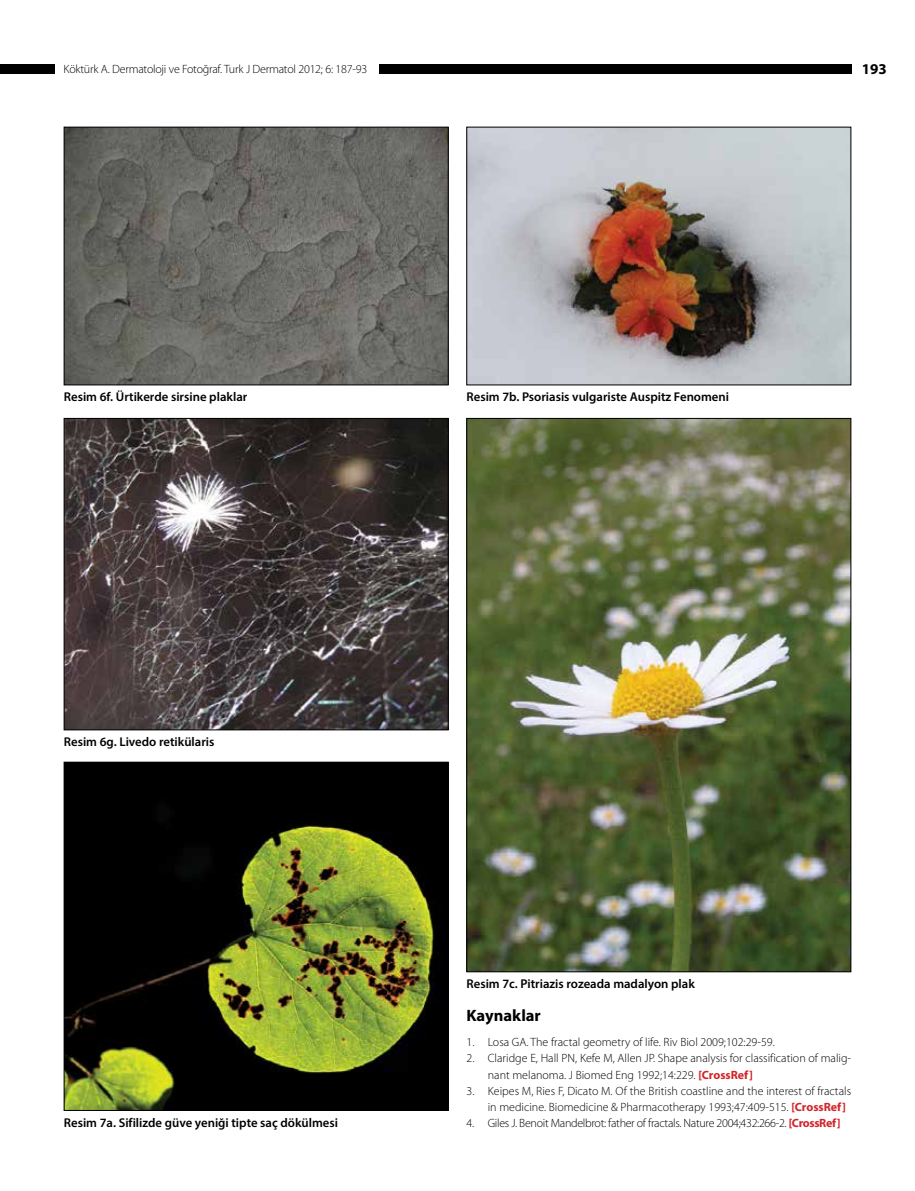
<style>
.page{position:relative;width:915px;height:1191px;background:#fff}
.page>*{position:absolute;margin:0;border:0;box-sizing:border-box;transform-origin:0 0}
.t1{font:700 16.5px "Myriad Pro";color:#000}
.t2{font:700 15px "Myriad Pro";color:#000}
.t3{font:600 12.75px "Myriad Pro";color:#000}
.t4{font:300 12px/16.2px "Myriad Pro";color:#000}
.t5{font:300 12px "Myriad Pro";letter-spacing:-.025em;color:#000}
.t6{font:300 12px "Myriad Pro";letter-spacing:-.02em;color:#000}
.s1{font-weight:700;color:#d2232a}
</style>
<div class="page">
<img style="left:66px;top:129px;width:380px;height:254px">
<div style="left:64px;top:127px;width:384px;height:258px;border:1px solid #000"></div>
<img style="left:66px;top:764px;width:380px;height:344px">
<div style="left:64px;top:762px;width:384px;height:348px;border:1px solid #000"></div>
<img style="left:468px;top:129px;width:380px;height:254px">
<img style="left:468px;top:420px;width:380px;height:550px">
<img style="left:66px;top:420px;width:380px;height:308px">
<div style="left:64px;top:418px;width:384px;height:312px;border:1px solid #000"></div>
<div style="left:379px;top:64px;width:471px;height:10px;background:#000"></div>
<div style="left:0;top:64px;width:55px;height:10px;background:#000"></div>
<p class="t6" style="left:64px;top:62px;width:305px">Köktürk A. Dermatoloji ve Fotoğraf. Turk J Dermatol 2012; 6: 187-93</p>
<p class="t2" style="left:861px;top:59px;width:26px">193</p>
<p class="t3" style="left:64px;top:388px;width:185px">Resim 6f. Ürtikerde sirsine plaklar</p>
<p class="t3" style="left:466px;top:388px;width:264px">Resim 7b. Psoriasis vulgariste Auspitz Fenomeni</p>
<p class="t3" style="left:64px;top:733px;width:152px">Resim 6g. Livedo retikülaris</p>
<p class="t3" style="left:64px;top:1114px;width:276px">Resim 7a. Sifilizde güve yeniği tipte saç dökülmesi</p>
<p class="t3" style="left:466px;top:975px;width:230px">Resim 7c. Pitriazis rozeada madalyon plak</p>
<h1 class="t1" style="left:466px;top:1005px;width:76px">Kaynaklar</h1>
<p class="t4" style="left:466px;top:1034px;width:310px">1. Losa GA. The fractal geometry of life. Riv Biol 2009;102:29-59.</p>
<p class="t4" style="left:487px;top:1050px;width:365px;text-indent:-21px">2. Claridge E, Hall PN, Kefe M, Allen JP. Shape analysis for classification of malig&shy;nant melanoma. J Biomed Eng 1992;14:229. <span class="s1">[CrossRef]</span></p>
<p class="t4" style="left:487px;top:1082px;width:365px;text-indent:-21px">3. Keipes M, Ries F, Dicato M. Of the British coastline and the interest of fractals in medicine. Biomedicine &amp; Pharmacotherapy 1993;47:409-515. <span class="s1">[CrossRef]</span></p>
<p class="t5" style="left:466px;top:1116px;width:375px">4. Giles J. Benoit Mandelbrot: father of fractals. Nature 2004;432:266-2. <span class="s1">[CrossRef]</span></p>
</div>
